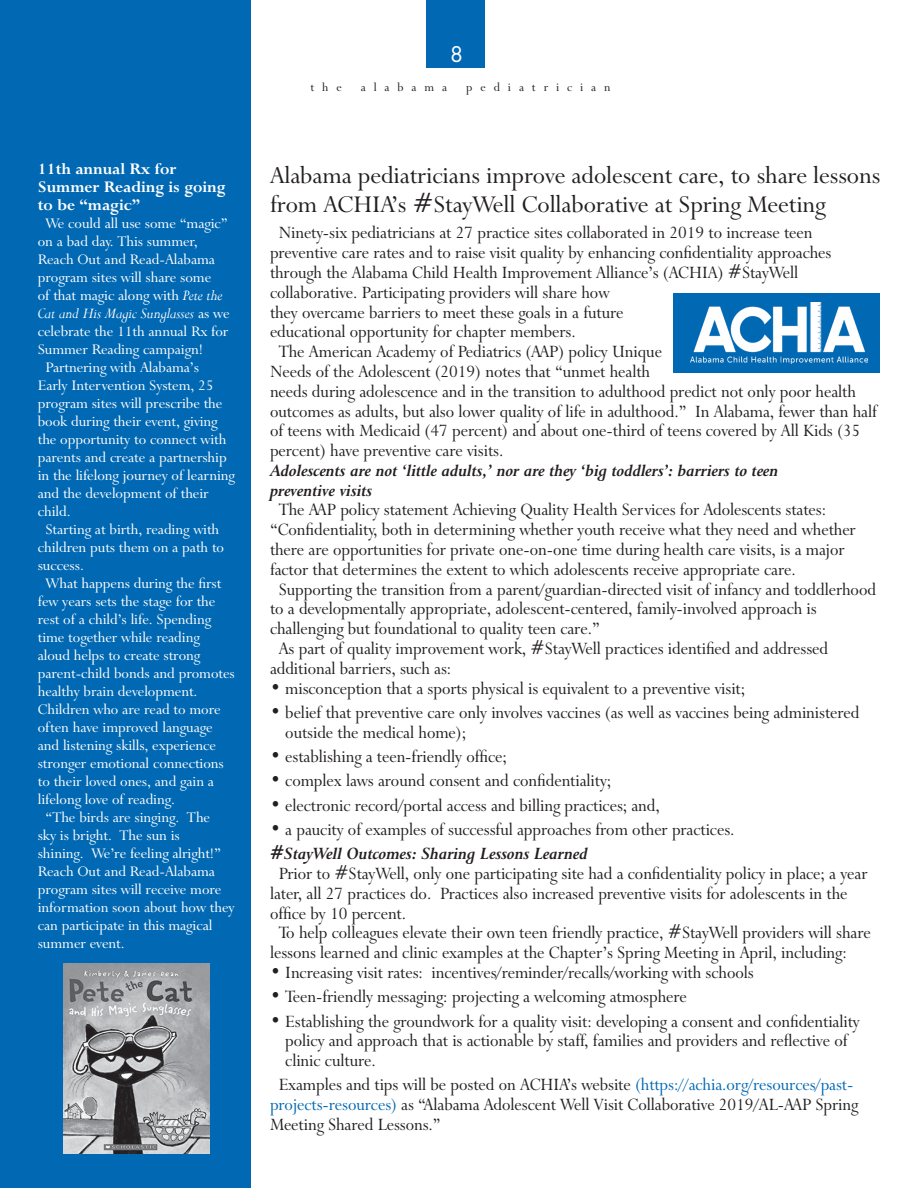
<style>
.page{position:relative;width:918px;height:1188px;background:#fff}
.page>*{position:absolute;margin:0;border:0;box-sizing:border-box;transform-origin:0 0}
.t1{font:27px/29.1px "Lapidary 333 BT";color:#231f20}
.t2{font:21px "Futura";color:#fff}
.t3{font:19.5px/19.8px "Lapidary 333 BT";color:#231f20;scale:.95 1}
.t4{font:italic 700 19.5px/19.8px "Lapidary 333 BT";color:#231f20;scale:.95 1}
.t5{font:700 18px/18px "Lapidary 333 BT";color:#fff}
.t6{font:16.5px "Lapidary 333 BT";color:#fff}
.t7{font:italic 16.5px "Lapidary 333 BT";color:#fff}
.t8{font:13.5px "Lapidary 333 BT";letter-spacing:.59em;color:#231f20}
.s1{font-style:italic}
.s2{font-style:normal}
.s3{color:#0168b3}
</style>
<div class="page">
<div style="left:426px;top:0;width:59px;height:68px;background:#0168b3"></div>
<div style="left:0;top:0;width:251px;height:1188px;background:#0168b3"></div>
<div style="left:673px;top:293px;width:206px;height:80px;background:#0168b3"></div>
<img style="left:690px;top:303px;width:177px;height:61px">
<img style="left:64px;top:963px;width:145px;height:190px">
<p class="t5" style="left:38px;top:160px;width:189px">11th annual Rx for<br>Summer Reading is going to be “magic”</p>
<p class="t6" style="left:46px;top:214px;width:184px">We could all use some “magic”</p>
<p class="t6" style="left:38px;top:232px;width:161px">on a bad day. This summer,</p>
<p class="t6" style="left:38px;top:250px;width:179px">Reach Out and Read-Alabama</p>
<p class="t6" style="left:38px;top:268px;width:175px">program sites will share some</p>
<p class="t6" style="left:38px;top:286px;width:186px">of that magic along with <span class="s1">Pete the</span></p>
<p class="t7" style="left:38px;top:304px;width:193px">Cat and His Magic Sunglasses <span class="s2">as we</span></p>
<p class="t6" style="left:38px;top:322px;width:192px">celebrate the 11th annual Rx for</p>
<p class="t6" style="left:38px;top:340px;width:167px">Summer Reading campaign!</p>
<p class="t6" style="left:46px;top:358px;width:155px">Partnering with Alabama’s</p>
<p class="t6" style="left:38px;top:376px;width:177px">Early Intervention System, 25</p>
<p class="t6" style="left:38px;top:394px;width:186px">program sites will prescribe the</p>
<p class="t6" style="left:38px;top:412px;width:181px">book during their event, giving</p>
<p class="t6" style="left:38px;top:430px;width:190px">the opportunity to connect with</p>
<p class="t6" style="left:38px;top:448px;width:190px">parents and create a partnership</p>
<p class="t6" style="left:38px;top:466px;width:199px">in the lifelong journey of learning</p>
<p class="t6" style="left:38px;top:484px;width:172px">and the development of their</p>
<p class="t6" style="left:38px;top:502px;width:34px">child.</p>
<p class="t6" style="left:46px;top:520px;width:175px">Starting at birth, reading with</p>
<p class="t6" style="left:38px;top:538px;width:188px">children puts them on a path to</p>
<p class="t6" style="left:38px;top:556px;width:48px">success.</p>
<p class="t6" style="left:46px;top:574px;width:177px">What happens during the first</p>
<p class="t6" style="left:38px;top:592px;width:179px">few years sets the stage for the</p>
<p class="t6" style="left:38px;top:610px;width:175px">rest of a child’s life. Spending</p>
<p class="t6" style="left:38px;top:628px;width:163px">time together while reading</p>
<p class="t6" style="left:38px;top:646px;width:164px">aloud helps to create strong</p>
<p class="t6" style="left:38px;top:664px;width:199px">parent-child bonds and promotes</p>
<p class="t6" style="left:38px;top:682px;width:161px">healthy brain development.</p>
<p class="t6" style="left:38px;top:700px;width:184px">Children who are read to more</p>
<p class="t6" style="left:38px;top:718px;width:176px">often have improved language</p>
<p class="t6" style="left:38px;top:736px;width:180px">and listening skills, experience</p>
<p class="t6" style="left:38px;top:754px;width:188px">stronger emotional connections</p>
<p class="t6" style="left:38px;top:772px;width:178px">to their loved ones, and gain a</p>
<p class="t6" style="left:38px;top:790px;width:139px">lifelong love of reading.</p>
<p class="t6" style="left:46px;top:808px;width:166px">“The birds are singing. The</p>
<p class="t6" style="left:38px;top:826px;width:144px">sky is bright. The sun is</p>
<p class="t6" style="left:38px;top:844px;width:185px">shining. We’re feeling alright!”</p>
<p class="t6" style="left:38px;top:862px;width:179px">Reach Out and Read-Alabama</p>
<p class="t6" style="left:38px;top:880px;width:185px">program sites will receive more</p>
<p class="t6" style="left:38px;top:898px;width:198px">information soon about how they</p>
<p class="t6" style="left:38px;top:916px;width:176px">can participate in this magical</p>
<p class="t6" style="left:38px;top:934px;width:88px">summer event.</p>
<p class="t2" style="left:450px;top:40px;width:14px">8</p>
<p class="t8" style="left:310px;top:80px;width:33px">the</p>
<p class="t8" style="left:361px;top:80px;width:88px">alabama</p>
<p class="t8" style="left:466px;top:80px;width:146px">pediatrician</p>
<h1 class="t1" style="left:270px;top:161px;width:612px">Alabama pediatricians improve adolescent care, to share lessons from ACHIA’s #StayWell Collaborative at Spring Meeting</h1>
<p class="t3" style="left:279px;top:223px;width:563px">Ninety-six pediatricians at 27 practice sites collaborated in 2019 to increase teen</p>
<p class="t3" style="left:270px;top:243px;width:593px">preventive care rates and to raise visit quality by enhancing confidentiality approaches</p>
<p class="t3" style="left:270px;top:263px;width:558px">through the Alabama Child Health Improvement Alliance’s (ACHIA) #StayWell</p>
<p class="t3" style="left:270px;top:282px;width:359px">collaborative. Participating providers will share how</p>
<p class="t3" style="left:270px;top:302px;width:374px">they overcame barriers to meet these goals in a future</p>
<p class="t3" style="left:270px;top:322px;width:323px">educational opportunity for chapter members.</p>
<p class="t3" style="left:279px;top:342px;width:405px">The American Academy of Pediatrics (AAP) policy Unique</p>
<p class="t3" style="left:270px;top:362px;width:402px">Needs of the Adolescent (2019) notes that “unmet health</p>
<p class="t3" style="left:270px;top:381px;width:618px">needs during adolescence and in the transition to adulthood predict not only poor health</p>
<p class="t3" style="left:270px;top:401px;width:640px">outcomes as adults, but also lower quality of life in adulthood.” In Alabama, fewer than half</p>
<p class="t3" style="left:270px;top:421px;width:623px">of teens with Medicaid (47 percent) and about one-third of teens covered by All Kids (35</p>
<p class="t3" style="left:270px;top:441px;width:247px">percent) have preventive care visits.</p>
<p class="t4" style="left:270px;top:460px;width:537px">Adolescents are not ‘little adults,’ nor are they ‘big toddlers’: barriers to teen preventive visits</p>
<p class="t3" style="left:279px;top:500px;width:578px">The AAP policy statement Achieving Quality Health Services for Adolescents states:</p>
<p class="t3" style="left:270px;top:520px;width:618px">“Confidentiality, both in determining whether youth receive what they need and whether</p>
<p class="t3" style="left:270px;top:540px;width:606px">there are opportunities for private one-on-one time during health care visits, is a major</p>
<p class="t3" style="left:270px;top:559px;width:555px">factor that determines the extent to which adolescents receive appropriate care.</p>
<p class="t3" style="left:279px;top:579px;width:630px">Supporting the transition from a parent/guardian-directed visit of infancy and toddlerhood</p>
<p class="t3" style="left:270px;top:599px;width:577px">to a developmentally appropriate, adolescent-centered, family-involved approach is</p>
<p class="t3" style="left:270px;top:619px;width:349px">challenging but foundational to quality teen care.”</p>
<p class="t3" style="left:279px;top:639px;width:580px">As part of quality improvement work, #StayWell practices identified and addressed</p>
<p class="t3" style="left:270px;top:658px;width:192px">additional barriers, such as:</p>
<p class="t3" style="left:270px;top:678px;width:502px">• misconception that a sports physical is equivalent to a preventive visit;</p>
<p class="t3" style="left:285px;top:703px;width:606px;text-indent:-15px">• belief that preventive care only involves vaccines (as well as vaccines being administered outside the medical home);</p>
<p class="t3" style="left:270px;top:747px;width:251px">• establishing a teen-friendly office;</p>
<p class="t3" style="left:270px;top:771px;width:361px">• complex laws around consent and confidentiality;</p>
<p class="t3" style="left:270px;top:795px;width:412px">• electronic record/portal access and billing practices; and,</p>
<p class="t3" style="left:270px;top:820px;width:490px">• a paucity of examples of successful approaches from other practices.</p>
<p class="t4" style="left:270px;top:843px;width:336px">#StayWell Outcomes: Sharing Lessons Learned</p>
<p class="t3" style="left:279px;top:864px;width:621px">Prior to #StayWell, only one participating site had a confidentiality policy in place; a year</p>
<p class="t3" style="left:270px;top:883px;width:609px">later, all 27 practices do. Practices also increased preventive visits for adolescents in the</p>
<p class="t3" style="left:270px;top:903px;width:145px">office by 10 percent.</p>
<p class="t3" style="left:279px;top:923px;width:625px">To help colleagues elevate their own teen friendly practice, #StayWell providers will share</p>
<p class="t3" style="left:270px;top:943px;width:609px">lessons learned and clinic examples at the Chapter’s Spring Meeting in April, including:</p>
<p class="t3" style="left:270px;top:963px;width:511px">• Increasing visit rates: incentives/reminder/recalls/working with schools</p>
<p class="t3" style="left:270px;top:987px;width:440px">• Teen-friendly messaging: projecting a welcoming atmosphere</p>
<p class="t3" style="left:285px;top:1011px;width:606px;text-indent:-15px">• Establishing the groundwork for a quality visit: developing a consent and confidentiality policy and approach that is actionable by staff, families and providers and reflective of clinic culture.</p>
<p class="t3" style="left:270px;top:1075px;width:621px;text-indent:9px">Examples and tips will be posted on ACHIA’s website <span class="s3">(https://achia.org/resources/past&shy;projects-resources)</span> as “Alabama Adolescent Well Visit Collaborative 2019/AL-AAP Spring<br>Meeting Shared Lessons.”</p>
</div>
